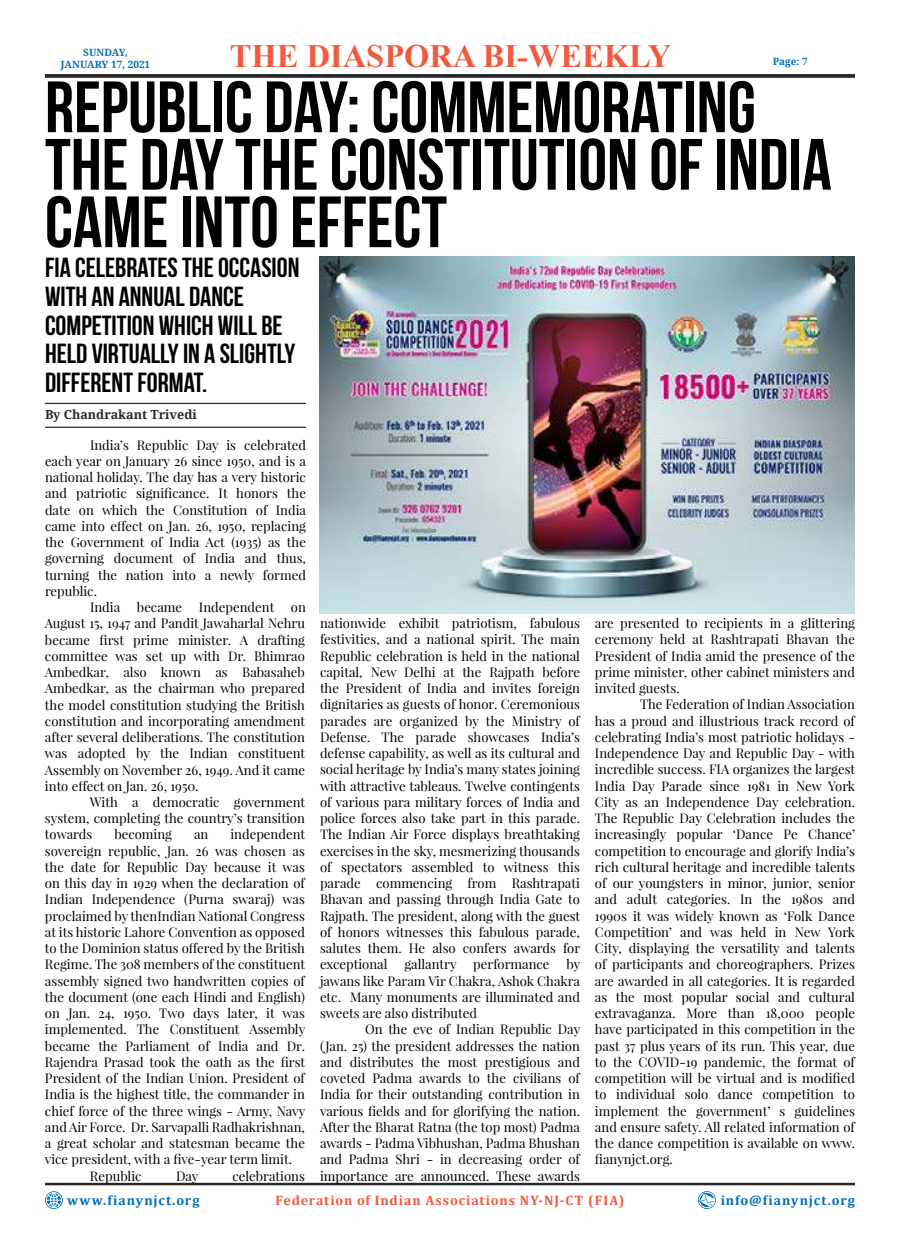
<style>
.page{position:relative;width:900px;height:1260px;background:#fff}
.page>*{position:absolute;margin:0;border:0;box-sizing:border-box;transform-origin:0 0}
.t1{font:700 72.5px/57.5px "Bebas Neue";color:#000}
.t2{font:700 32.5px "Times New Roman";color:#f05a3f}
.t3{font:700 27.5px/28.8px "Bebas Neue";color:#000}
.t4{font:700 13.75px "Cambria";letter-spacing:.07em;color:#f05a3f}
.t5{font:700 13.75px "Cambria";letter-spacing:.07em;color:#006eb7}
.t6{font:13.12px/16.2px "Playfair Display";color:#000;text-align:justify}
.t7{font:700 12.5px "Noto Serif";color:#282829}
.t8{font:700 10px "Noto Serif";color:#006eb7}
</style>
<div class="page">
<svg style="left:45px;top:74px;width:810px;height:4px;background:#343435"></svg>
<hr style="left:45px;top:1183px;width:810px;height:2px;background:#282829">
<svg style="left:698px;top:1191px;width:18px;height:18px"></svg>
<svg style="left:45px;top:1191px;width:18px;height:18px"></svg>
<hr style="left:45px;top:403px;width:261px;height:1px;background:#282829">
<hr style="left:45px;top:427px;width:261px;height:1px;background:#282829">
<img style="left:320px;top:257px;width:535px;height:357px">
<p class="t8" style="left:83px;top:48px;width:46px">SUNDAY,</p>
<h2 class="t2" style="left:230px;top:37px;width:443px">THE DIASPORA BI-WEEKLY</h2>
<p class="t8" style="left:773px;top:57px;width:36px">Page: 7</p>
<h1 class="t1" style="left:45px;top:79px;width:788px">REPUBLIC DAY: COMMEMORATING<br>THE DAY THE CONSTITUTION OF INDIA<br>CAME INTO EFFECT</h1>
<h3 class="t3" style="left:45px;top:254px;width:256px">FIA CELEBRATES THE OCCASION<br>WITH AN ANNUAL DANCE<br>COMPETITION WHICH WILL BE<br>HELD VIRTUALLY IN A SLIGHTLY<br>DIFFERENT FORMAT.</h3>
<p class="t7" style="left:45px;top:409px;width:153px">By Chandrakant Trivedi</p>
<p class="t6" style="left:90px;top:437px;width:218px">India’s Republic Day is celebrated</p>
<p class="t6" style="left:45px;top:454px;width:263px">each year on January 26 since 1950, and is a</p>
<p class="t6" style="left:45px;top:470px;width:263px">national holiday. The day has a very historic</p>
<p class="t6" style="left:45px;top:485px;width:263px">and patriotic significance. It honors the</p>
<p class="t6" style="left:45px;top:502px;width:263px">date on which the Constitution of India</p>
<p class="t6" style="left:45px;top:518px;width:262px">came into effect on Jan. 26, 1950, replacing</p>
<p class="t6" style="left:45px;top:535px;width:262px">the Government of India Act (1935) as the</p>
<p class="t6" style="left:45px;top:551px;width:263px">governing document of India and thus,</p>
<p class="t6" style="left:45px;top:567px;width:262px">turning the nation into a newly formed</p>
<p class="t6" style="left:45px;top:584px;width:54px">republic.</p>
<p class="t6" style="left:90px;top:600px;width:32px">India</p>
<p class="t6" style="left:137px;top:600px;width:47px">became</p>
<p class="t6" style="left:199px;top:600px;width:77px">Independent</p>
<p class="t6" style="left:291px;top:600px;width:17px">on</p>
<p class="t8" style="left:61px;top:60px;width:91px">JANUARY 17, 2021</p>
<p class="t6" style="left:45px;top:615px;width:262px">August 15, 1947 and Pandit Jawaharlal Nehru became first prime minister. A drafting committee was set up with Dr. Bhimrao Ambedkar, also known as Babasaheb Ambedkar, as the chairman who prepared the model constitution studying the British constitution and incorporating amendment after several deliberations. The constitution was adopted by the Indian constituent Assembly on November 26, 1949. And it came into effect on Jan. 26, 1950.</p>
<p class="t6" style="left:45px;top:795px;width:262px;text-indent:45px">With a democratic government system, completing the country’s transition towards</p>
<p class="t6" style="left:114px;top:827px;width:59px">becoming</p>
<p class="t6" style="left:194px;top:827px;width:16px">an</p>
<p class="t6" style="left:230px;top:827px;width:76px">independent</p>
<p class="t6" style="left:45px;top:844px;width:262px">sovereign republic, Jan. 26 was chosen as</p>
<p class="t6" style="left:45px;top:860px;width:262px">the date for Republic Day because it was</p>
<p class="t6" style="left:45px;top:876px;width:262px">on this day in 1929 when the declaration of</p>
<p class="t6" style="left:45px;top:892px;width:262px">Indian Independence (Purna swaraj) was</p>
<p class="t6" style="left:45px;top:909px;width:262px">proclaimed by thenIndian National Congress</p>
<p class="t6" style="left:45px;top:925px;width:262px">at its historic Lahore Convention as opposed</p>
<p class="t6" style="left:45px;top:940px;width:262px">to the Dominion status offered by the British</p>
<p class="t6" style="left:45px;top:957px;width:262px">Regime. The 308 members of the constituent</p>
<p class="t6" style="left:45px;top:974px;width:262px">assembly signed two handwritten copies of</p>
<p class="t6" style="left:45px;top:989px;width:262px">the document (one each Hindi and English)</p>
<p class="t6" style="left:45px;top:1006px;width:261px">on Jan. 24, 1950. Two days later, it was</p>
<p class="t6" style="left:45px;top:1022px;width:262px">implemented. The Constituent Assembly</p>
<p class="t6" style="left:45px;top:1039px;width:261px">became the Parliament of India and Dr.</p>
<p class="t6" style="left:45px;top:1054px;width:262px">Rajendra Prasad took the oath as the first</p>
<p class="t6" style="left:45px;top:1071px;width:261px">President of the Indian Union. President of</p>
<p class="t6" style="left:45px;top:1087px;width:262px">India is the highest title, the commander in</p>
<p class="t6" style="left:45px;top:1104px;width:262px">chief force of the three wings - Army, Navy</p>
<p class="t6" style="left:45px;top:1120px;width:262px">and Air Force. Dr. Sarvapalli Radhakrishnan,</p>
<p class="t6" style="left:45px;top:1136px;width:261px">a great scholar and statesman became the</p>
<p class="t6" style="left:45px;top:1151px;width:249px">vice president, with a five-year term limit.</p>
<p class="t6" style="left:90px;top:1169px;width:53px">Republic</p>
<p class="t6" style="left:176px;top:1169px;width:24px">Day</p>
<p class="t6" style="left:233px;top:1169px;width:74px">celebrations</p>
<p class="t6" style="left:320px;top:616px;width:262px">nationwide exhibit patriotism, fabulous festivities, and a national spirit. The main Republic celebration is held in the national capital, New Delhi at the Rajpath before the President of India and invites foreign dignitaries as guests of honor. Ceremonious parades are organized by the Ministry of Defense. The parade showcases India’s defense capability, as well as its cultural and social heritage by India’s many states joining with attractive tableaus. Twelve contingents of various para military forces of India and police forces also take part in this parade.<br>The Indian Air Force displays breathtaking exercises in the sky, mesmerizing thousands of spectators assembled to witness this parade commencing from Rashtrapati Bhavan and passing through India Gate to Rajpath. The president, along with the guest of honors witnesses this fabulous parade, salutes them. He also confers awards for exceptional</p>
<p class="t6" style="left:404px;top:957px;width:54px">gallantry</p>
<p class="t6" style="left:473px;top:957px;width:78px">performance</p>
<p class="t6" style="left:320px;top:957px;width:262px;text-indent:246px">by jawans like Param Vir Chakra, Ashok Chakra etc. Many monuments are illuminated and sweets are also distributed</p>
<p class="t6" style="left:320px;top:1022px;width:262px;text-indent:45px">On the eve of Indian Republic Day ( Jan. 25) the president addresses the nation and distributes the most prestigious and coveted Padma awards to the civilians of India for their outstanding contribution in various fields and for glorifying the nation.<br>After the Bharat Ratna (the top most) Padma awards - Padma Vibhushan, Padma Bhushan and Padma Shri - in decreasing order of importance are announced. These awards</p>
<p class="t6" style="left:595px;top:616px;width:262px">are presented to recipients in a glittering ceremony held at Rashtrapati Bhavan the President of India amid the presence of the prime minister, other cabinet ministers and invited guests.</p>
<p class="t6" style="left:595px;top:697px;width:262px;text-indent:45px">The Federation of Indian Association has a proud and illustrious track record of celebrating India’s most patriotic holidays - Independence Day and Republic Day - with incredible success. FIA organizes the largest India Day Parade since 1981 in New York City as an Independence Day celebration.<br>The Republic Day Celebration includes the increasingly popular ‘Dance Pe Chance’ competition to encourage and glorify India’s rich cultural heritage and incredible talents of our youngsters in minor, junior, senior and adult categories. In the 1980s and 1990s it was widely known as ‘Folk Dance Competition’ and was held in New York City, displaying the versatility and talents of participants and choreographers. Prizes are awarded in all categories. It is regarded as the most popular social and cultural extravaganza. More than 18,000 people have participated in this competition in the past 37 plus years of its run. This year, due to the COVID-19 pandemic, the format of competition will be virtual and is modified to individual solo dance competition to implement the government’ s guidelines and ensure safety. All related information of the dance competition is available on www. fianynjct.org.</p>
<p class="t5" style="left:67px;top:1195px;width:134px">www.fianynjct.org</p>
<p class="t4" style="left:275px;top:1195px;width:351px">Federation of Indian Associations NY-NJ-CT (FIA)</p>
<p class="t5" style="left:721px;top:1195px;width:136px">info@fianynjct.org</p>
</div>
